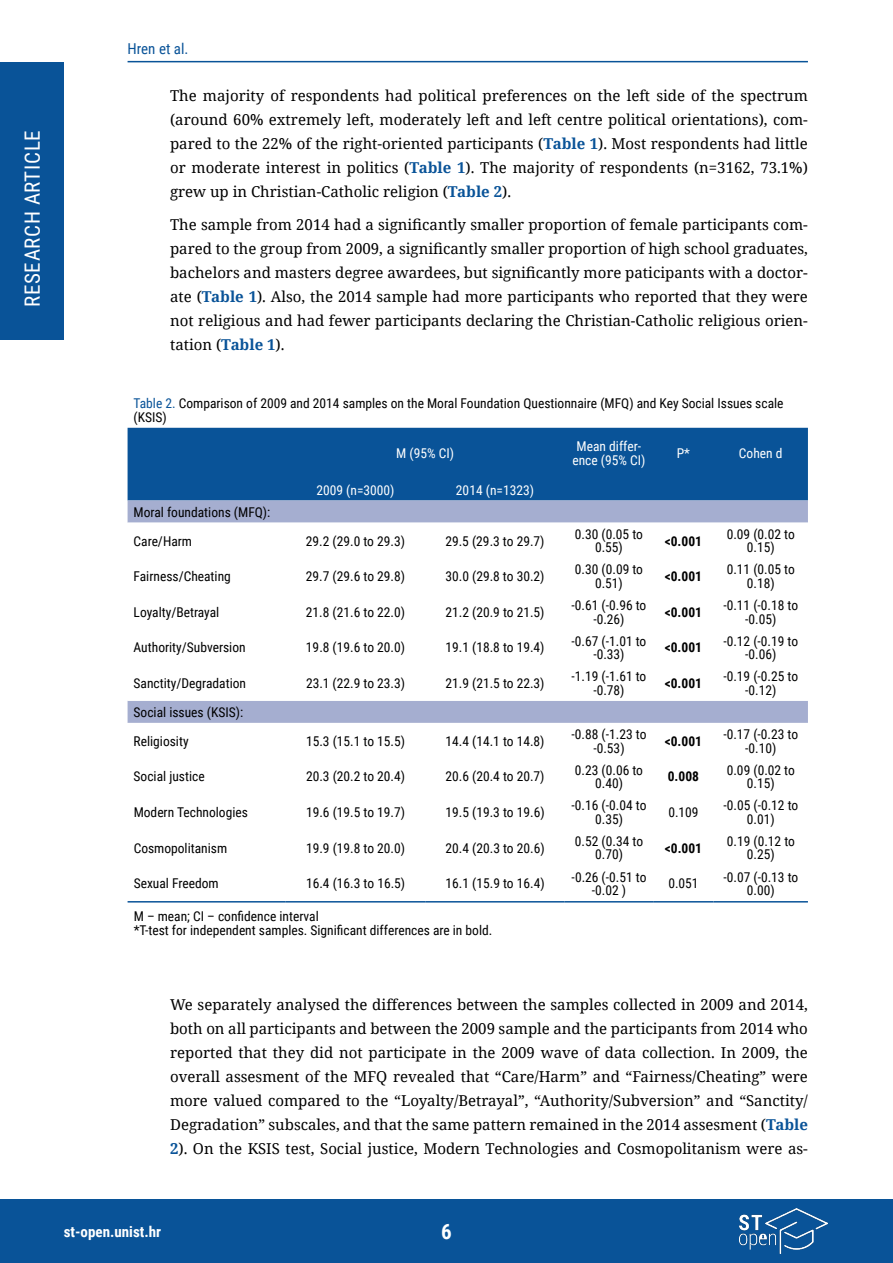
<style>
.page{position:relative;width:893px;height:1263px;background:#fff}
.page>*{position:absolute;margin:0;border:0;box-sizing:border-box;transform-origin:0 0}
.t1{font:21px "Roboto Condensed";letter-spacing:.035em;color:#fff}
.t2{font:700 21px "Roboto Condensed";color:#fff}
.t3{font:15px/24px "Noto Serif";color:#000;text-align:justify}
.t4{font:700 15px "Roboto Condensed";color:#fff}
.t5{font:15px "Roboto Condensed";color:#095398}
.t6{font:13.5px/13.5px "Roboto Condensed";color:#000;text-align:center}
.t7{font:13.5px/13.5px "Roboto Condensed";color:#fff;text-align:center}
.t8{font:700 13.5px "Roboto Condensed";color:#000}
.s1{font-weight:700;color:#095398}
.s2{color:#095398}
</style>
<div class="page">
<div style="left:0;top:62px;width:64px;height:278px;background:#095398"></div>
<div style="left:0;top:1199px;width:893px;height:64px;background:#095398"></div>
<hr style="left:128px;top:61px;width:680px;height:1px;background:#095398">
<img style="left:740px;top:1209px;width:87px;height:44px">
<div style="left:128px;top:428px;width:680px;height:72px;background:#095398"></div>
<svg style="left:128px;top:500px;width:680px;height:23px;background:#a6afd1"></svg>
<div style="left:128px;top:701px;width:680px;height:22px;background:#a5aed0"></div>
<hr style="left:128px;top:901px;width:158px;height:1px;background:#095398">
<hr style="left:286px;top:901px;width:139px;height:1px;background:#095398">
<hr style="left:425px;top:901px;width:140px;height:1px;background:#095398">
<hr style="left:565px;top:901px;width:88px;height:1px;background:#095398">
<hr style="left:653px;top:901px;width:60px;height:1px;background:#095398">
<hr style="left:713px;top:901px;width:95px;height:1px;background:#095398">
<h1 class="t1" style="left:18px;top:307px;width:179px;rotate:-90deg">RESEARCH ARTICLE</h1>
<p class="t5" style="left:128px;top:38px;width:62px">Hren et al.</p>
<p class="t3" style="left:170px;top:83px;width:639px">The majority of respondents had political preferences on the left side of the spectrum (around 60% extremely left, moderately left and left centre political orientations), com&shy;pared to the 22% of the right-oriented participants (<span class="s1">Table 1</span>). Most respondents had little or moderate interest in politics (<span class="s1">Table 1</span>). The majority of respondents (n=3162, 73.1%) grew up in Christian-Catholic religion (<span class="s1">Table 2</span>).</p>
<p class="t3" style="left:170px;top:212px;width:639px">The sample from 2014 had a significantly smaller proportion of female participants com&shy;pared to the group from 2009, a significantly smaller proportion of high school graduates, bachelors and masters degree awardees, but significantly more paticipants with a doctor&shy;ate (<span class="s1">Table 1</span>). Also, the 2014 sample had more participants who reported that they were not religious and had fewer participants declaring the Christian-Catholic religious orien&shy;tation (<span class="s1">Table 1</span>).</p>
<p class="t6" style="left:134px;top:396px;width:651px;text-align:left"><span class="s2">Table 2.</span> Comparison of 2009 and 2014 samples on the Moral Foundation Questionnaire (MFQ) and Key Social Issues scale (KSIS)</p>
<p class="t7" style="left:396px;top:446px;width:59px">M (95% CI)</p>
<p class="t7" style="left:572px;top:439px;width:75px">Mean differ&shy;ence (95% CI)</p>
<p class="t7" style="left:677px;top:446px;width:15px">P*</p>
<p class="t7" style="left:739px;top:446px;width:45px">Cohen d</p>
<p class="t7" style="left:316px;top:482px;width:79px">2009 (n=3000)</p>
<p class="t7" style="left:456px;top:482px;width:79px">2014 (n=1323)</p>
<p class="t6" style="left:134px;top:497px;width:138px;line-height:29px;text-align:left">Moral foundations (MFQ):<br>Care/Harm</p>
<p class="t6" style="left:306px;top:533px;width:101px">29.2 (29.0 to 29.3)</p>
<p class="t6" style="left:445px;top:533px;width:101px">29.5 (29.3 to 29.7)</p>
<p class="t6" style="left:575px;top:527px;width:70px">0.30 (0.05 to<br>0.55)</p>
<p class="t8" style="left:665px;top:531px;width:39px">&lt;0.001</p>
<p class="t6" style="left:727px;top:527px;width:70px">0.09 (0.02 to<br>0.15)</p>
<p class="t6" style="left:134px;top:569px;width:99px">Fairness/Cheating</p>
<p class="t6" style="left:306px;top:569px;width:101px">29.7 (29.6 to 29.8)</p>
<p class="t6" style="left:445px;top:569px;width:101px">30.0 (29.8 to 30.2)</p>
<p class="t6" style="left:575px;top:562px;width:70px">0.30 (0.09 to<br>0.51)</p>
<p class="t8" style="left:665px;top:567px;width:39px">&lt;0.001</p>
<p class="t6" style="left:727px;top:562px;width:70px">0.11 (0.05 to<br>0.18)</p>
<p class="t6" style="left:134px;top:605px;width:87px">Loyalty/Betrayal</p>
<p class="t6" style="left:306px;top:605px;width:101px">21.8 (21.6 to 22.0)</p>
<p class="t6" style="left:445px;top:605px;width:101px">21.2 (20.9 to 21.5)</p>
<p class="t6" style="left:571px;top:598px;width:76px">-0.61 (-0.96 to -0.26)</p>
<p class="t8" style="left:665px;top:602px;width:39px">&lt;0.001</p>
<p class="t6" style="left:723px;top:598px;width:76px">-0.11 (-0.18 to -0.05)</p>
<p class="t6" style="left:134px;top:640px;width:114px">Authority/Subversion</p>
<p class="t6" style="left:306px;top:640px;width:101px">19.8 (19.6 to 20.0)</p>
<p class="t6" style="left:445px;top:640px;width:101px">19.1 (18.8 to 19.4)</p>
<p class="t6" style="left:572px;top:634px;width:76px">-0.67 (-1.01 to -0.33)</p>
<p class="t8" style="left:665px;top:638px;width:39px">&lt;0.001</p>
<p class="t6" style="left:723px;top:634px;width:76px">-0.12 (-0.19 to -0.06)</p>
<p class="t6" style="left:134px;top:676px;width:114px">Sanctity/Degradation</p>
<p class="t6" style="left:306px;top:676px;width:101px">23.1 (22.9 to 23.3)</p>
<p class="t6" style="left:445px;top:676px;width:101px">21.9 (21.5 to 22.3)</p>
<p class="t6" style="left:572px;top:669px;width:76px">-1.19 (-1.61 to -0.78)</p>
<p class="t8" style="left:665px;top:674px;width:39px">&lt;0.001</p>
<p class="t6" style="left:723px;top:669px;width:76px">-0.19 (-0.25 to -0.12)</p>
<p class="t6" style="left:134px;top:697px;width:111px;line-height:29px;text-align:left">Social issues (KSIS):<br>Religiosity</p>
<p class="t6" style="left:306px;top:734px;width:101px">15.3 (15.1 to 15.5)</p>
<p class="t6" style="left:445px;top:734px;width:101px">14.4 (14.1 to 14.8)</p>
<p class="t6" style="left:572px;top:727px;width:76px">-0.88 (-1.23 to -0.53)</p>
<p class="t8" style="left:665px;top:731px;width:39px">&lt;0.001</p>
<p class="t6" style="left:723px;top:727px;width:76px">-0.17 (-0.23 to -0.10)</p>
<p class="t6" style="left:134px;top:769px;width:73px">Social justice</p>
<p class="t6" style="left:306px;top:769px;width:101px">20.3 (20.2 to 20.4)</p>
<p class="t6" style="left:445px;top:769px;width:101px">20.6 (20.4 to 20.7)</p>
<p class="t6" style="left:575px;top:763px;width:70px">0.23 (0.06 to<br>0.40)</p>
<p class="t8" style="left:668px;top:767px;width:33px">0.008</p>
<p class="t6" style="left:727px;top:763px;width:70px">0.09 (0.02 to<br>0.15)</p>
<p class="t6" style="left:134px;top:805px;width:116px">Modern Technologies</p>
<p class="t6" style="left:306px;top:805px;width:101px">19.6 (19.5 to 19.7)</p>
<p class="t6" style="left:446px;top:805px;width:101px">19.5 (19.3 to 19.6)</p>
<p class="t6" style="left:572px;top:798px;width:76px">-0.16 (-0.04 to<br>0.35)</p>
<p class="t6" style="left:668px;top:805px;width:32px">0.109</p>
<p class="t6" style="left:723px;top:798px;width:76px">-0.05 (-0.12 to<br>0.01)</p>
<p class="t6" style="left:134px;top:841px;width:95px">Cosmopolitanism</p>
<p class="t6" style="left:306px;top:841px;width:101px">19.9 (19.8 to 20.0)</p>
<p class="t6" style="left:446px;top:841px;width:101px">20.4 (20.3 to 20.6)</p>
<p class="t6" style="left:575px;top:834px;width:70px">0.52 (0.34 to<br>0.70)</p>
<p class="t8" style="left:665px;top:838px;width:39px">&lt;0.001</p>
<p class="t6" style="left:727px;top:834px;width:70px">0.19 (0.12 to<br>0.25)</p>
<p class="t6" style="left:134px;top:876px;width:86px">Sexual Freedom</p>
<p class="t6" style="left:306px;top:876px;width:101px">16.4 (16.3 to 16.5)</p>
<p class="t6" style="left:446px;top:876px;width:101px">16.1 (15.9 to 16.4)</p>
<p class="t6" style="left:572px;top:869px;width:76px">-0.26 (-0.51 to -0.02 )</p>
<p class="t6" style="left:668px;top:876px;width:32px">0.051</p>
<p class="t6" style="left:723px;top:869px;width:76px">-0.07 (-0.13 to<br>0.00)</p>
<p class="t6" style="left:134px;top:909px;width:360px;text-align:left">M – mean; CI – confidence interval<br>*T-test for independent samples. Significant differences are in bold.</p>
<p class="t3" style="left:170px;top:991px;width:639px">We separately analysed the differences between the samples collected in 2009 and 2014, both on all participants and between the 2009 sample and the participants from 2014 who reported that they did not participate in the 2009 wave of data collection. In 2009, the overall assesment of the MFQ revealed that “Care/Harm” and “Fairness/Cheating” were more valued compared to the “Loyalty/Betrayal”, “Authority/Subversion” and “Sanctity/ Degradation” subscales, and that the same pattern remained in the 2014 assesment (<span class="s1">Table 2</span>). On the KSIS test, Social justice, Modern Technologies and Cosmopolitanism were as-</p>
<p class="t4" style="left:64px;top:1221px;width:99px">st-open.unist.hr</p>
<h1 class="t2" style="left:441px;top:1217px;width:12px">6</h1>
</div>
